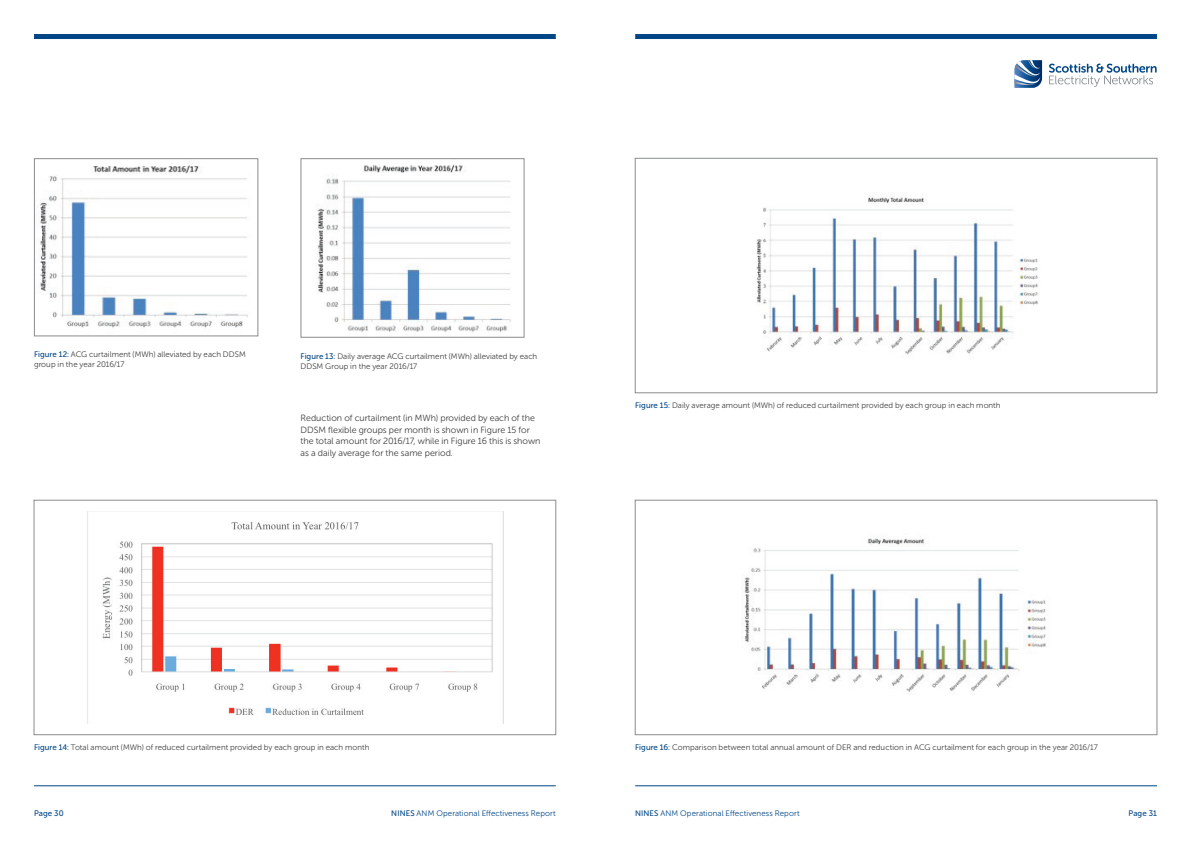
<style>
.page{position:relative;width:1191px;height:842px;background:#fff}
.page>*{position:absolute;margin:0;border:0;box-sizing:border-box;transform-origin:0 0}
.t1{font:9px/11.5px "Museo Sans Rounded 300";color:#3e3e3f}
.t2{font:8px/10px "Museo Sans Rounded 300";letter-spacing:.005em;color:#3e3e3f}
.t3{font:8px "Museo Sans Rounded 300";letter-spacing:.015em;color:#004687}
.t4{font:8px "Museo Sans Rounded 500";letter-spacing:.015em;color:#004687}
.s1{font-family:"Museo Sans Rounded 500";color:#004687}
.s2{font-family:"Museo Sans Rounded 500"}
</style>
<div class="page">
<img style="left:39px;top:165px;width:209px;height:163px">
<div style="left:34px;top:158px;width:224px;height:178px;border:1px solid #8b8c8e"></div>
<img style="left:317px;top:164px;width:194px;height:169px">
<div style="left:300px;top:158px;width:224px;height:180px;border:1px solid #8b8c8e"></div>
<img style="left:87px;top:511px;width:416px;height:213px">
<div style="left:34px;top:500px;width:522px;height:235px;border:1px solid #8b8c8e"></div>
<img style="left:756px;top:197px;width:282px;height:158px">
<div style="left:635px;top:158px;width:522px;height:235px;border:1px solid #8b8c8e"></div>
<img style="left:741px;top:538px;width:305px;height:154px">
<div style="left:635px;top:500px;width:522px;height:235px;border:1px solid #8b8c8e"></div>
<div style="left:34px;top:34px;width:522px;height:5px;background:#004687"></div>
<div style="left:635px;top:34px;width:522px;height:5px;background:#004687"></div>
<svg style="left:1014px;top:60px;width:28px;height:28px"></svg>
<svg style="left:1049px;top:64px;width:107px;height:23px"></svg>
<hr style="left:34px;top:785px;width:522px;height:1px;background:#004687">
<hr style="left:635px;top:785px;width:522px;height:1px;background:#004687">
<p class="t2" style="left:34px;top:350px;width:213px"><span class="s1">Figure 12:</span> ACG curtailment (MWh) alleviated by each DDSM group in the year 2016/17</p>
<p class="t2" style="left:300px;top:351px;width:238px"><span class="s1">Figure 13:</span> Daily average ACG curtailment (MWh) alleviated by each<br>DDSM Group in the year 2016/17</p>
<p class="t1" style="left:300px;top:413px;width:241px">Reduction of curtailment (in MWh) provided by each of the DDSM flexible groups per month is shown in Figure 15 for the total amount for 2016/17, while in Figure 16 this is shown as a daily average for the same period.</p>
<p class="t2" style="left:635px;top:400px;width:367px"><span class="s1">Figure 15:</span> Daily average amount (MWh) of reduced curtailment provided by each group in each month</p>
<p class="t2" style="left:34px;top:742px;width:337px"><span class="s1">Figure 14:</span> Total amount (MWh) of reduced curtailment provided by each group in each month</p>
<p class="t2" style="left:635px;top:742px;width:464px"><span class="s1">Figure 16:</span> Comparison between total annual amount of DER and reduction in ACG curtailment for each group in the year 2016/17</p>
<p class="t4" style="left:34px;top:809px;width:31px">Page 30</p>
<p class="t3" style="left:391px;top:809px;width:166px"><span class="s2">NINES</span> ANM Operational Effectiveness Report</p>
<p class="t3" style="left:635px;top:809px;width:166px"><span class="s2">NINES</span> ANM Operational Effectiveness Report</p>
<p class="t4" style="left:1128px;top:809px;width:30px">Page 31</p>
</div>
